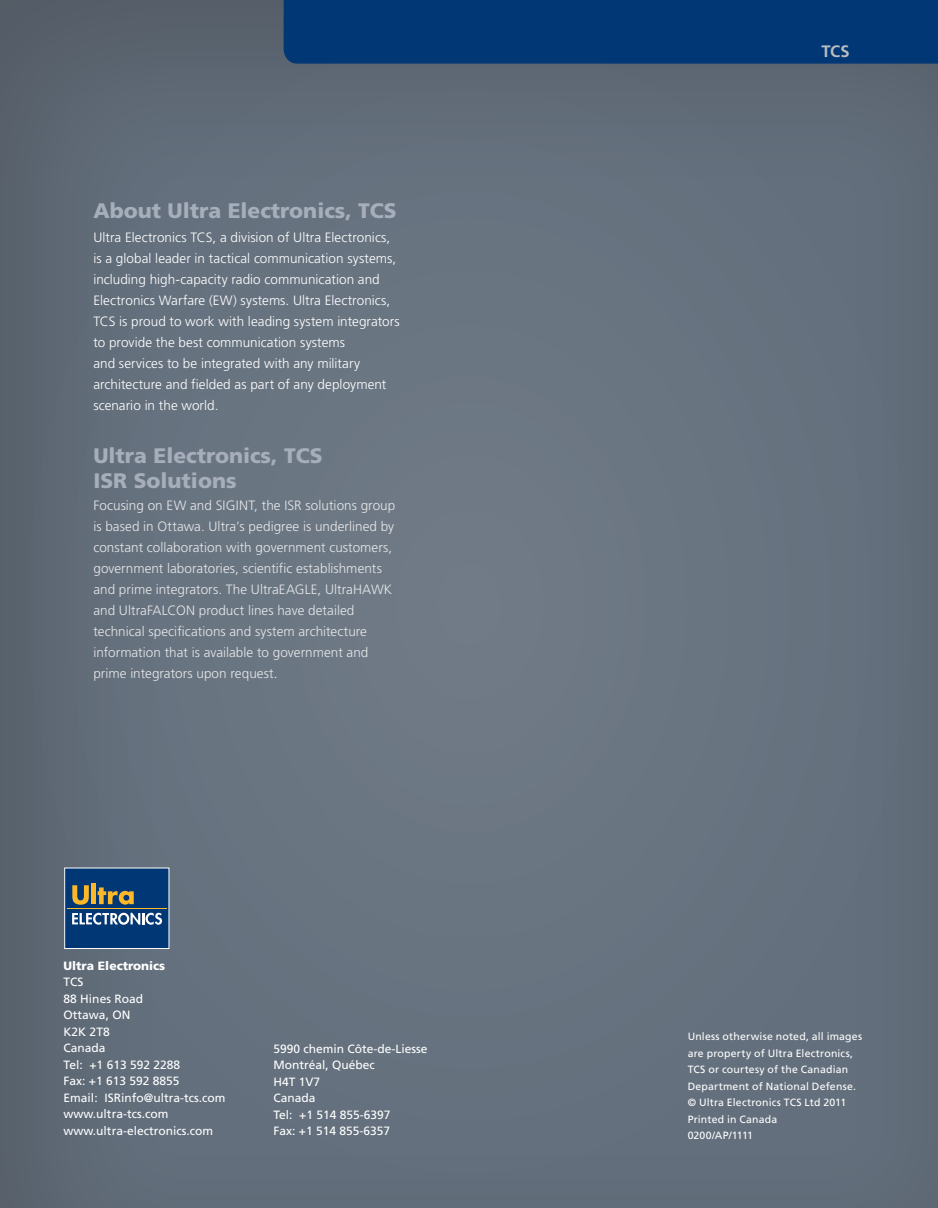
<style>
.page{position:relative;width:938px;height:1208px;background:#fff}
.page>*{position:absolute;margin:0;border:0;box-sizing:border-box;transform-origin:0 0}
.t1{font:900 21px "Frutiger LT Std";color:#a5aeba}
.t2{font:700 16.5px "Frutiger LT Std";color:#bcbdc0}
.t3{font:300 13.5px/21px "Frutiger LT Std";letter-spacing:.005em;color:#e6e7e9}
.t4{font:300 13.5px/21px "Frutiger LT Std";letter-spacing:.005em;color:#fff}
.t5{font:12px/16.5px "Frutiger LT Std";color:#fff}
.t6{font:900 12px "Frutiger LT Std";color:#fff}
.t7{font:10.5px/16.5px "Frutiger LT Std";letter-spacing:.015em;color:#fff}
.s1{color:#fff}
</style>
<div class="page">
<div style="left:0;top:0;width:937px;height:1207px;background:#231f20;opacity:.25"></div>
<div style="left:65px;top:867px;width:104px;height:81px;background:#013775"></div>
<svg style="left:72px;top:912px;width:90px;height:12px"></svg>
<svg style="left:72px;top:885px;width:17px;height:19px"></svg>
<div style="left:91px;top:883px;width:5px;height:21px;background:#fcb828"></div>
<svg style="left:98px;top:887px;width:36px;height:17px"></svg>
<hr style="left:67px;top:907px;width:99px;height:1px;background:#fcb828">
<div style="left:283px;top:0;width:654px;height:64px;background:#013775"></div>
<p class="t1" style="left:93px;top:198px;width:305px">About Ultra Electronics, TCS</p>
<p class="t4" style="left:93px;top:226px;width:308px">Ultra Electronics TCS, a division of Ultra Electronics, is a global leader in tactical communication systems, including high-capacity radio communication and Electronics Warfare (EW) systems. Ultra Electronics, TCS is proud to work with leading system integrators to provide the best communication systems<br>and services to be integrated with any military architecture and fielded as part of any deployment scenario in the world.</p>
<p class="t1" style="left:93px;top:443px;width:230px">Ultra Electronics, TCS</p>
<p class="t1" style="left:93px;top:468px;width:145px">ISR Solutions</p>
<p class="t3" style="left:93px;top:494px;width:303px">Focusing on EW and SIGINT, the ISR solutions group is based in Ottawa. Ultra’s pedigree is underlined by constant collaboration with government customers, government laboratories, scientific establishments and prime integrators. The UltraEAGLE, UltraHAWK and UltraFALCON product lines have detailed technical specifications and system architecture information that is available to government and prime integrators upon request<span class="s1">.</span></p>
<p class="t6" style="left:64px;top:958px;width:103px">Ultra Electronics</p>
<p class="t5" style="left:64px;top:973px;width:22px">TCS</p>
<p class="t5" style="left:64px;top:990px;width:81px">88 Hines Road<br>Ottawa, ON</p>
<p class="t5" style="left:64px;top:1023px;width:48px">K2K 2T8<br>Canada</p>
<p class="t5" style="left:64px;top:1056px;width:118px">Tel: +1 613 592 2288</p>
<p class="t5" style="left:64px;top:1072px;width:117px">Fax: +1 613 592 8855</p>
<p class="t5" style="left:64px;top:1089px;width:163px">Email: ISRinfo@ultra-tcs.com</p>
<p class="t5" style="left:64px;top:1105px;width:106px">www.ultra-tcs.com</p>
<p class="t5" style="left:64px;top:1122px;width:151px">www.ultra-electronics.com</p>
<p class="t5" style="left:273px;top:1039px;width:156px">5990 chemin Côte-de-Liesse</p>
<p class="t5" style="left:273px;top:1056px;width:103px">Montréal, Québec</p>
<p class="t5" style="left:273px;top:1072px;width:48px">H4T 1V7<br>Canada</p>
<p class="t5" style="left:273px;top:1105px;width:119px">Tel: +1 514 855-6397</p>
<p class="t5" style="left:273px;top:1122px;width:118px">Fax: +1 514 855-6357</p>
<p class="t2" style="left:821px;top:42px;width:30px">TCS</p>
<p class="t7" style="left:687px;top:1027px;width:176px">Unless otherwise noted, all images are property of Ultra Electronics, TCS or courtesy of the Canadian Department of National Defense.</p>
<p class="t7" style="left:687px;top:1093px;width:160px">© Ultra Electronics TCS Ltd 2011</p>
<p class="t7" style="left:687px;top:1110px;width:91px">Printed in Canada</p>
<p class="t7" style="left:687px;top:1126px;width:67px">0200/AP/1111</p>
</div>
